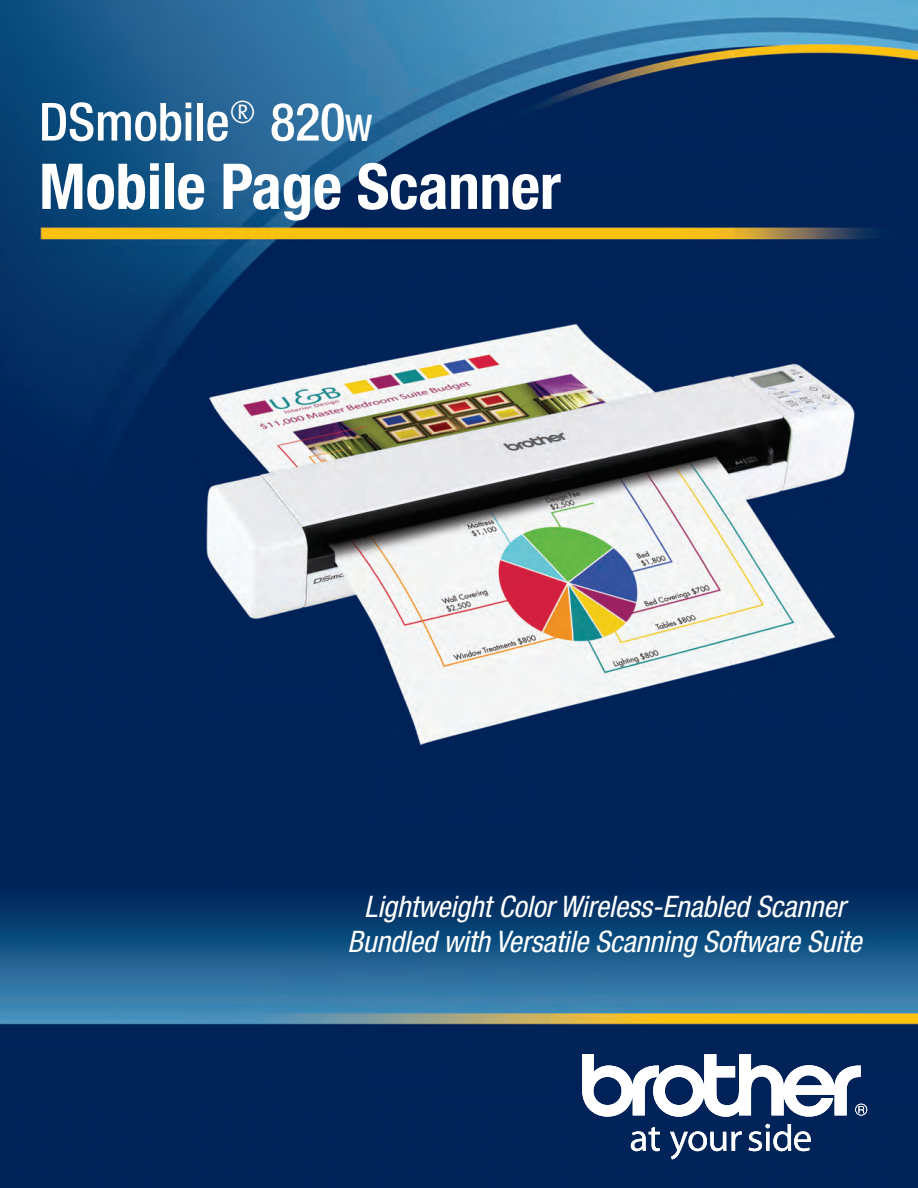
<style>
.page{position:relative;width:918px;height:1188px;background:#fff}
.page>*{position:absolute;margin:0;border:0;box-sizing:border-box;transform-origin:0 0}
.t1{font:700 condensed 63.3px "Helvetica Neue";letter-spacing:-.005em;color:#fff}
.t2{font:500 condensed 52.5px "Helvetica Neue";letter-spacing:-.005em;color:#fff}
.t3{font:italic condensed 29.7px "Helvetica Neue";letter-spacing:-.005em;color:#fff}
.s1{font-size:36.75px}
</style>
<div class="page">
<img style="left:0;top:0;width:918px;height:1188px">
<svg style="left:582px;top:1054px;width:285px;height:63px"></svg>
<svg style="left:631px;top:1127px;width:29px;height:24px"></svg>
<svg style="left:670px;top:1131px;width:72px;height:28px"></svg>
<svg style="left:748px;top:1124px;width:63px;height:27px"></svg>
<p class="t2" style="left:39px;top:91px;width:335px">DSmobile<sup>®</sup> 820<span class="s1">w</span></p>
<p class="t1" style="left:39px;top:148px;width:523px">Mobile Page Scanner</p>
<p class="t3" style="left:364px;top:889px;width:482px">Lightweight Color Wireless-Enabled Scanner</p>
<p class="t3" style="left:348px;top:925px;width:516px">Bundled with Versatile Scanning Software Suite</p>
</div>
